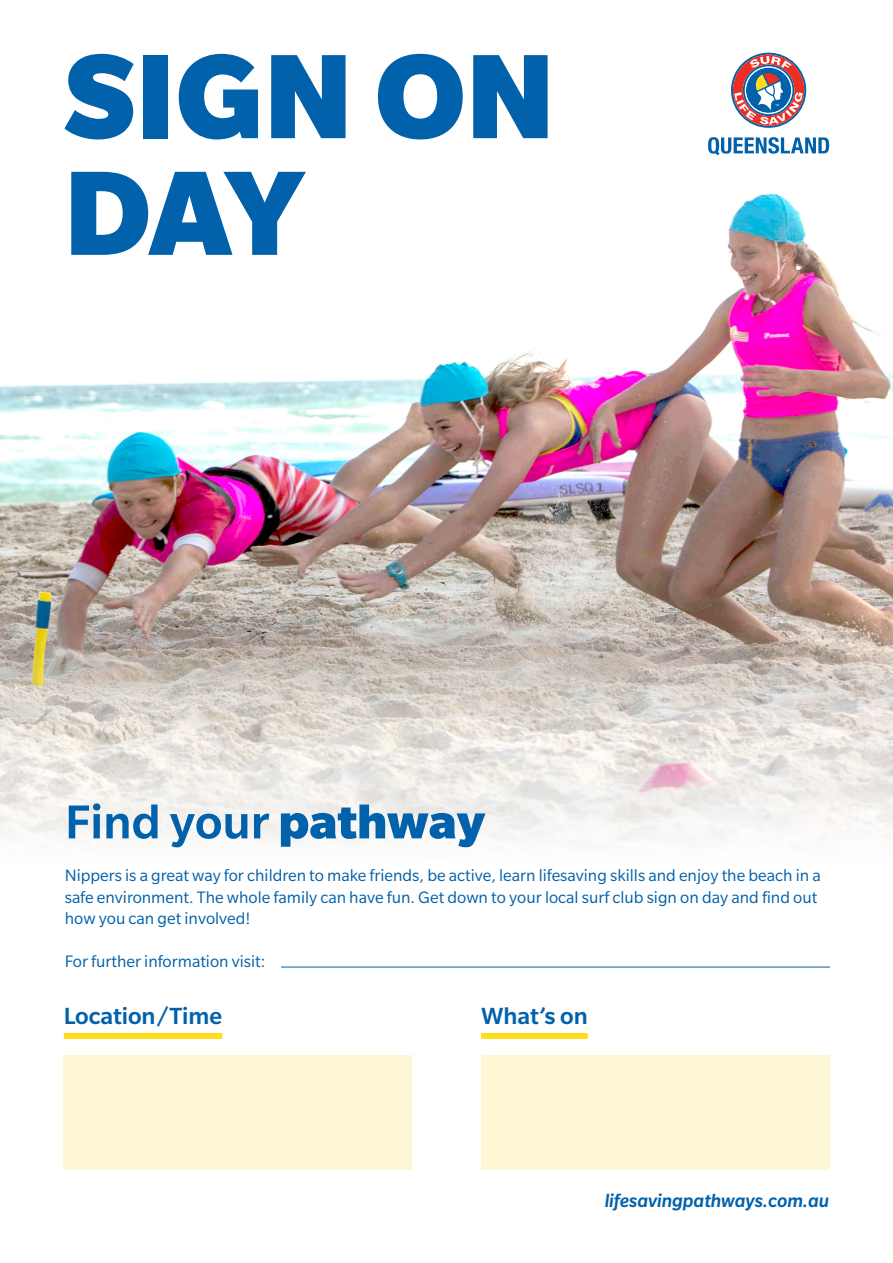
<style>
.page{position:relative;width:893px;height:1263px;background:#fff}
.page>*{position:absolute;margin:0;border:0;box-sizing:border-box;transform-origin:0 0}
.t1{font:900 130.8px "Slate Std";color:#0161aa}
.t2{font:500 51.75px "Slate Std";color:#0161aa}
.t3{font:500 25.5px "Slate Std";color:#0161aa}
.t4{font:italic 500 20.1px "Slate Std";color:#0161aa}
.t5{font:18px/21.6px "Slate Std";color:#0161aa}
.s1{font-weight:900}
</style>
<div class="page">
<img style="left:0;top:52px;width:893px;height:791px">
<svg style="left:731px;top:53px;width:75px;height:75px"></svg>
<svg style="left:708px;top:137px;width:121px;height:18px"></svg>
<div style="left:64px;top:1033px;width:158px;height:6px;background:#ffdd1b"></div>
<div style="left:481px;top:1033px;width:107px;height:6px;background:#ffdd1b"></div>
<div style="left:64px;top:1055px;width:348px;height:114px;background:#fef7d6"></div>
<div style="left:481px;top:1055px;width:348px;height:114px;background:#fef7d6"></div>
<hr style="left:281px;top:967px;width:549px;height:1px;background:#0161aa">
<p class="t1" style="left:64px;top:26px;width:493px">SIGN ON</p>
<p class="t1" style="left:64px;top:142px;width:242px">DAY</p>
<p class="t2" style="left:65px;top:795px;width:422px">Find your <span class="s1">pathway</span></p>
<p class="t5" style="left:65px;top:864px;width:757px">Nippers is a great way for children to make friends, be active, learn lifesaving skills and enjoy the beach in a</p>
<p class="t5" style="left:65px;top:886px;width:754px">safe environment. The whole family can have fun. Get down to your local surf club sign on day and find out how you can get involved!</p>
<p class="t5" style="left:65px;top:951px;width:202px">For further information visit:</p>
<p class="t3" style="left:64px;top:1002px;width:160px">Location/Time</p>
<p class="t3" style="left:481px;top:1002px;width:108px">What’s on</p>
<p class="t4" style="left:605px;top:1190px;width:226px">lifesavingpathways.com.au</p>
</div>
